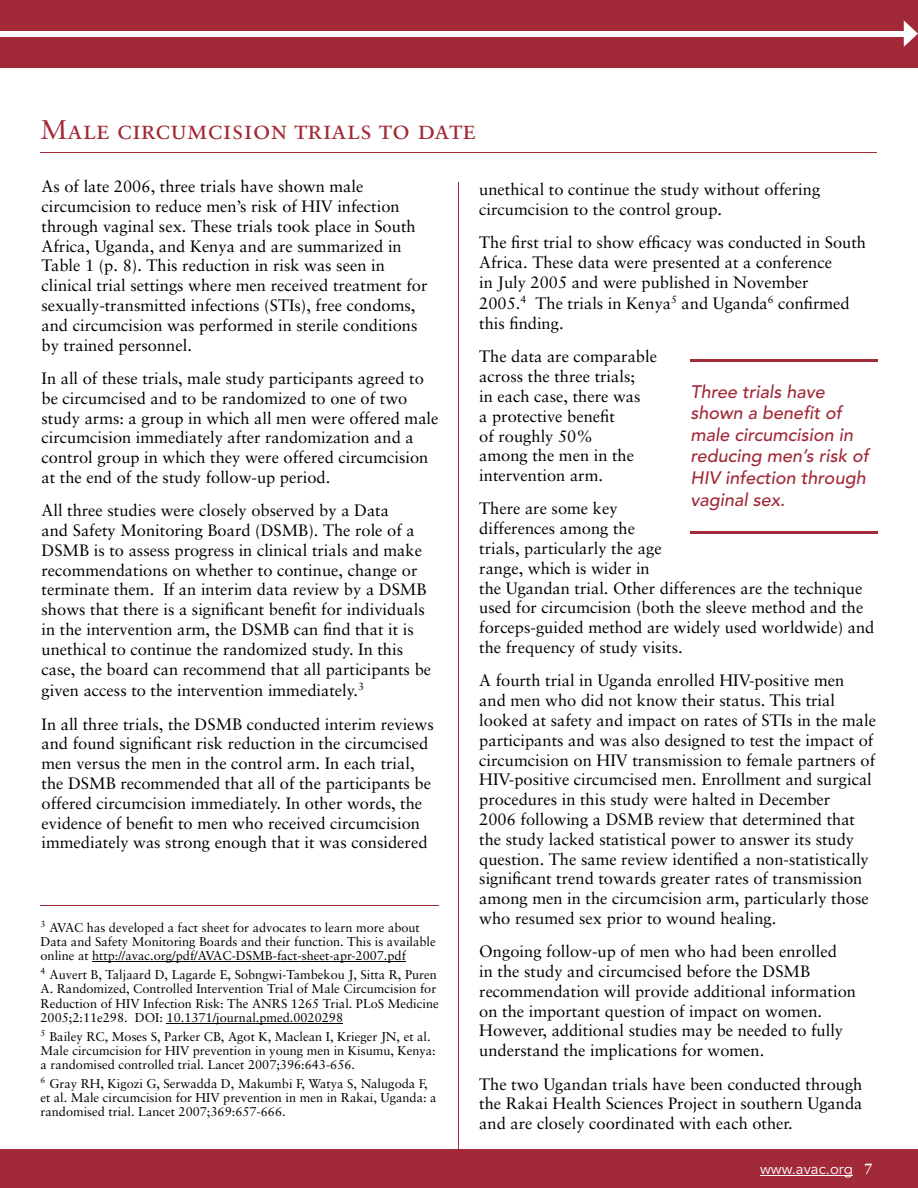
<style>
.page{position:relative;width:918px;height:1188px;background:#fff}
.page>*{position:absolute;margin:0;border:0;box-sizing:border-box;transform-origin:0 0}
.t1{font:27px "Sabon Roman SC";color:#a12938}
.t2{font:italic 500 18px/21.6px "Avenir";color:#a12938}
.t3{font:16.5px/19.8px "Sabon";color:#000}
.t4{font:15px "Avenir";color:#fff}
.t5{font:12.75px/14.2px "Sabon";color:#000}
.s1{font-family:"Sabon";font-weight:700}
</style>
<div class="page">
<div style="left:0;top:1149px;width:918px;height:39px;background:#a12938"></div>
<div style="left:0;top:0;width:918px;height:67px;background:#a12938"></div>
<div style="left:0;top:31px;width:909px;height:6px;background:#fff"></div>
<svg style="left:904px;top:20px;width:14px;height:27px"></svg>
<hr style="left:760px;top:1175px;width:93px;height:1px;background:#fff">
<hr style="left:40px;top:152px;width:838px;height:1px;background:#a12938">
<hr style="left:458px;top:182px;width:1px;height:992px;background:#a12938">
<hr style="left:691px;top:359px;width:187px;height:3px;background:#a12938">
<hr style="left:691px;top:531px;width:187px;height:3px;background:#a12938">
<hr style="left:40px;top:906px;width:399px;height:1px;background:#a12938">
<hr style="left:92px;top:961px;width:314px;height:1px;background:#000">
<hr style="left:167px;top:1023px;width:176px;height:1px;background:#000">
<h1 class="t1" style="left:40px;top:114px;width:437px">Male circumcision trials to date</h1>
<p class="t3" style="left:42px;top:176px;width:387px">As of late 2006, three trials have shown male circumcision to reduce men’s risk of HIV infection through vaginal sex. These trials took place in South Africa, Uganda, and Kenya and are summarized in Table 1 (p. 8). This reduction in risk was seen in clinical trial settings where men received treatment for sexually-transmitted infections (STIs), free condoms, and circumcision was performed in sterile conditions by trained personnel.</p>
<p class="t3" style="left:42px;top:368px;width:398px">In all of these trials, male study participants agreed to be circumcised and to be randomized to one of two study arms: a group in which all men were offered male circumcision immediately after randomization and a control group in which they were offered circumcision at the end of the study follow-up period.</p>
<p class="t3" style="left:42px;top:500px;width:391px">All three studies were closely observed by a Data<br>and Safety Monitoring Board (DSMB). The role of a DSMB is to assess progress in clinical trials and make recommendations on whether to continue, change or terminate them. If an interim data review by a DSMB shows that there is a significant benefit for individuals in the intervention arm, the DSMB can find that it is unethical to continue the randomized study. In this case, the board can recommend that all participants be</p>
<p class="t3" style="left:42px;top:674px;width:394px;line-height:33.3px">given access to the intervention immediately.<sup>3<br></sup>In all three trials, the DSMB conducted interim reviews</p>
<p class="t3" style="left:42px;top:734px;width:391px">and found significant risk reduction in the circumcised men versus the men in the control arm. In each trial, the DSMB recommended that all of the participants be offered circumcision immediately. In other words, the evidence of benefit to men who received circumcision immediately was strong enough that it was considered</p>
<p class="t5" style="left:40px;top:920px;width:397px"><sup>3</sup> AVAC has developed a fact sheet for advocates to learn more about<br>Data and Safety Monitoring Boards and their function. This is available online at http://avac.org/pdf/AVAC-DSMB-fact-sheet-apr-2007.pdf</p>
<p class="t5" style="left:40px;top:967px;width:400px"><sup>4</sup> Auvert B, Taljaard D, Lagarde E, Sobngwi-Tambekou J, Sitta R, Puren A. Randomized, Controlled Intervention Trial of Male Circumcision for Reduction of HIV Infection Risk: The ANRS 1265 Trial. PLoS Medicine 2005;2:11e298. DOI: 10.1371/journal.pmed.0020298</p>
<p class="t5" style="left:40px;top:1029px;width:397px"><sup>5</sup> Bailey RC, Moses S, Parker CB, Agot K, Maclean I, Krieger JN, et al.<br>Male circumcision for HIV prevention in young men in Kisumu, Kenya: a randomised controlled trial. Lancet 2007;396:643-656.</p>
<p class="t5" style="left:40px;top:1076px;width:398px"><sup>6</sup> Gray RH, Kigozi G, Serwadda D, Makumbi F, Watya S, Nalugoda F, et al. Male circumcision for HIV prevention in men in Rakai, Uganda: a randomised trial. Lancet 2007;369:657-666.</p>
<p class="t3" style="left:479px;top:179px;width:343px">unethical to continue the study without offering circumcision to the control group.</p>
<p class="t3" style="left:479px;top:232px;width:388px">The first trial to show efficacy was conducted in South<br>Africa. These data were presented at a conference<br>in July 2005 and were published in November</p>
<p class="t3" style="left:479px;top:293px;width:372px">2005.<sup>4</sup> The trials in Kenya<sup>5</sup> and Uganda<sup>6</sup> confirmed this finding.</p>
<p class="t3" style="left:479px;top:347px;width:179px">The data are comparable across the three trials;<br>in each case, there was<br>a protective benefit<br>of roughly 50%<br>among the men in the intervention arm.</p>
<p class="t3" style="left:479px;top:499px;width:397px">There are some key<br>differences among the<br>trials, particularly the age<br>range, which is wider in<br>the Ugandan trial. Other differences are the technique used for circumcision (both the sleeve method and the forceps-guided method are widely used worldwide) and the frequency of study visits.</p>
<p class="t3" style="left:479px;top:671px;width:398px">A fourth trial in Uganda enrolled HIV-positive men<br>and men who did not know their status. This trial looked at safety and impact on rates of STIs in the male participants and was also designed to test the impact of circumcision on HIV transmission to female partners of HIV-positive circumcised men. Enrollment and surgical procedures in this study were halted in December<br>2006 following a DSMB review that determined that the study lacked statistical power to answer its study question. The same review identified a non-statistically significant trend towards greater rates of transmission among men in the circumcision arm, particularly those who resumed sex prior to wound healing.</p>
<p class="t3" style="left:479px;top:941px;width:378px">Ongoing follow-up of men who had been enrolled<br>in the study and circumcised before the DSMB recommendation will provide additional information on the important question of impact on women.<br>However, additional studies may be needed to fully understand the implications for women.</p>
<p class="t3" style="left:479px;top:1074px;width:385px;text-align:justify">The two Ugandan trials have been conducted through the Rakai Health Sciences Project in southern Uganda and are closely coordinated with each other.</p>
<p class="t2" style="left:691px;top:381px;width:180px">Three trials have shown a benefit of male circumcision in reducing men’s risk of<br>HIV infection through vaginal sex.</p>
<p class="t4" style="left:760px;top:1161px;width:114px">www.avac.org <span class="s1">7</span></p>
</div>
